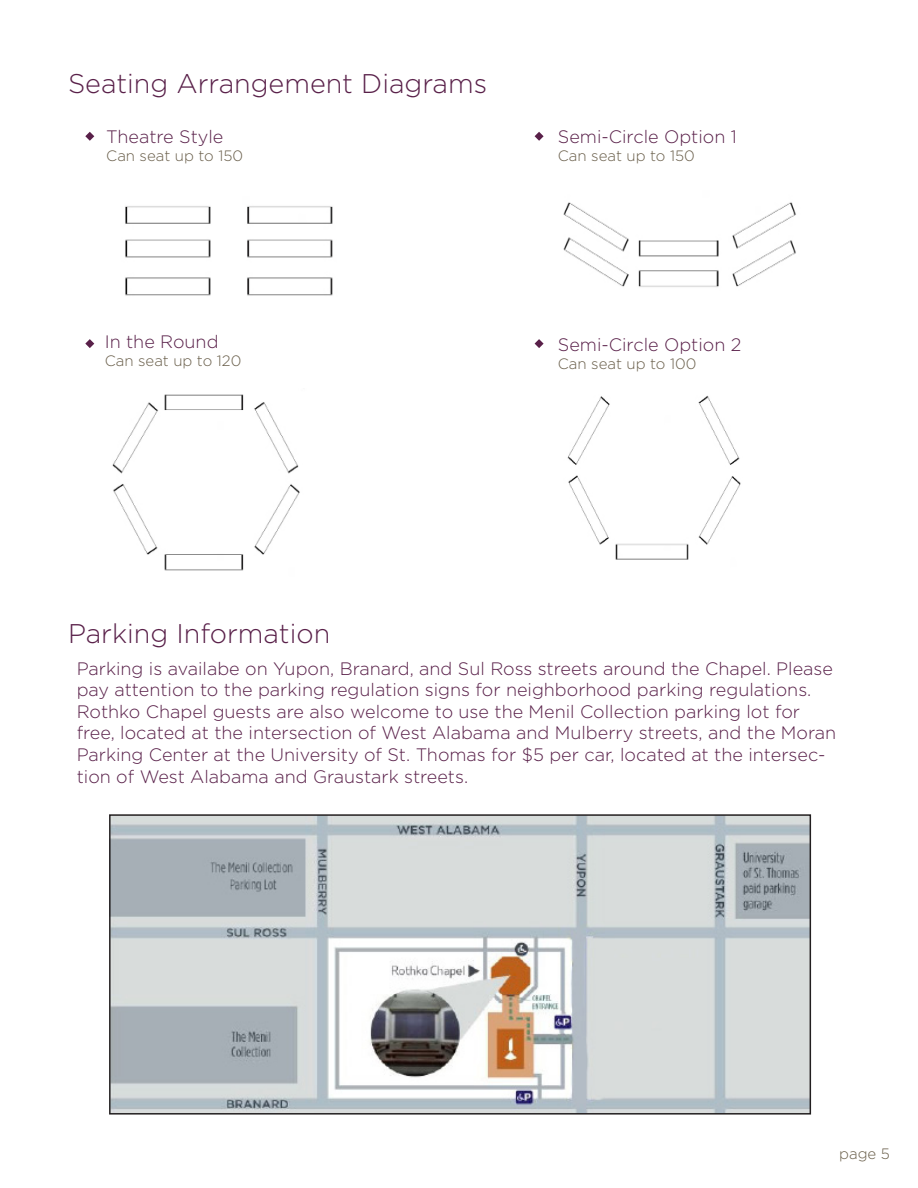
<style>
.page{position:relative;width:918px;height:1188px;background:#fff}
.page>*{position:absolute;margin:0;border:0;box-sizing:border-box;transform-origin:0 0}
.t1{font:300 27px "Gotham";color:#592049}
.t2{font:300 18px/21.6px "Gotham";color:#592049}
.t3{font:300 15px "Gotham";color:#685d49}
</style>
<div class="page">
<svg style="left:535px;top:339px;width:9px;height:9px"></svg>
<svg style="left:535px;top:132px;width:9px;height:9px"></svg>
<svg style="left:85px;top:339px;width:9px;height:9px"></svg>
<svg style="left:85px;top:132px;width:9px;height:9px"></svg>
<img style="left:125px;top:206px;width:208px;height:90px">
<img style="left:563px;top:202px;width:233px;height:85px">
<img style="left:112px;top:394px;width:188px;height:177px">
<img style="left:567px;top:395px;width:174px;height:165px">
<img style="left:112px;top:817px;width:696px;height:295px">
<div style="left:109px;top:814px;width:702px;height:301px;border:2px solid #231f20"></div>
<p class="t1" style="left:68px;top:66px;width:421px">Seating Arrangement Diagrams</p>
<p class="t2" style="left:106px;top:126px;width:119px">Theatre Style</p>
<p class="t3" style="left:106px;top:146px;width:138px">Can seat up to 150</p>
<p class="t2" style="left:105px;top:330px;width:115px">In the Round</p>
<p class="t3" style="left:105px;top:351px;width:138px">Can seat up to 120</p>
<p class="t2" style="left:558px;top:126px;width:181px">Semi-Circle Option 1</p>
<p class="t3" style="left:558px;top:146px;width:138px">Can seat up to 150</p>
<p class="t2" style="left:558px;top:333px;width:185px">Semi-Circle Option 2</p>
<p class="t3" style="left:558px;top:354px;width:140px">Can seat up to 100</p>
<p class="t1" style="left:68px;top:616px;width:264px">Parking Information</p>
<p class="t2" style="left:77px;top:657px;width:761px">Parking is availabe on Yupon, Branard, and Sul Ross streets around the Chapel. Please pay attention to the parking regulation signs for neighborhood parking regulations.<br>Rothko Chapel guests are also welcome to use the Menil Collection parking lot for free, located at the intersection of West Alabama and Mulberry streets, and the Moran Parking Center at the University of St. Thomas for $5 per car, located at the intersec&shy;tion of West Alabama and Graustark streets.</p>
<p class="t3" style="left:839px;top:1145px;width:52px">page 5</p>
</div>
